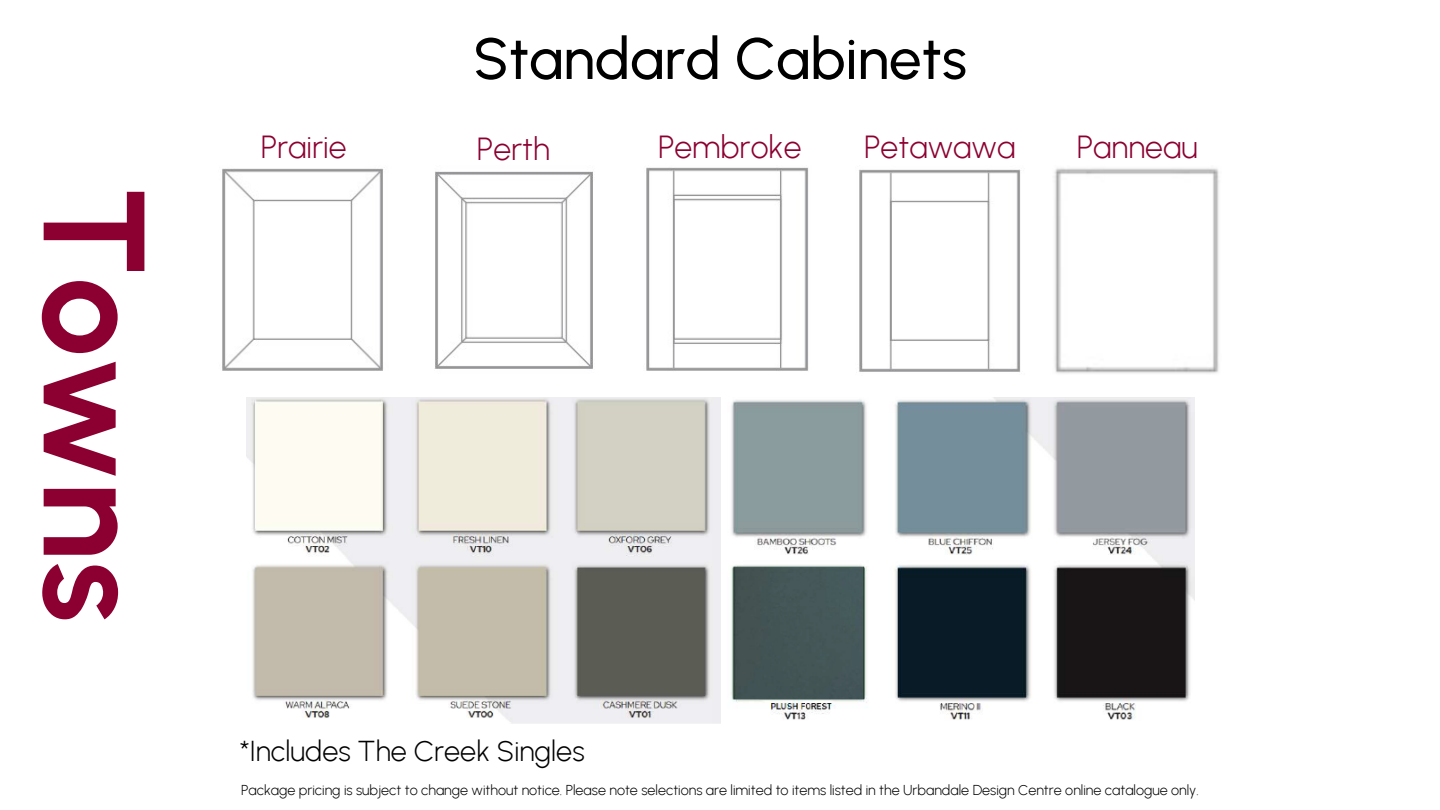
<style>
.page{position:relative;width:1440px;height:810px;background:#fff}
.page>*{position:absolute;margin:0;border:0;box-sizing:border-box;transform-origin:0 0}
.t1{font:700 144px "Urbanist";color:#8c0031}
.t2{font:500 58.3px "Urbanist";color:#000}
.t3{font:300 31.9px "Urbanist";color:#8c0031}
.t4{font:300 28.8px "Urbanist";color:#000}
.t5{font:300 14.3px "Urbanist";color:#000}
</style>
<div class="page">
<img style="left:246px;top:398px;width:948px;height:326px">
<img style="left:222px;top:168px;width:161px;height:203px">
<img style="left:434px;top:171px;width:159px;height:198px">
<img style="left:646px;top:167px;width:163px;height:204px">
<img style="left:859px;top:169px;width:162px;height:203px">
<img style="left:1054px;top:168px;width:165px;height:206px">
<p class="t1" style="left:180px;top:186px;width:438px;rotate:90deg">Towns</p>
<p class="t2" style="left:473px;top:24px;width:495px">Standard Cabinets</p>
<p class="t3" style="left:261px;top:128px;width:87px">Prairie</p>
<p class="t3" style="left:477px;top:130px;width:75px">Perth</p>
<p class="t3" style="left:658px;top:128px;width:145px">Pembroke</p>
<p class="t3" style="left:864px;top:128px;width:153px">Petawawa</p>
<p class="t3" style="left:1077px;top:128px;width:122px">Panneau</p>
<p class="t4" style="left:240px;top:734px;width:346px">*Includes The Creek Singles</p>
<p class="t5" style="left:241px;top:781px;width:959px">Package pricing is subject to change without notice. Please note selections are limited to items listed in the Urbandale Design Centre online catalogue only.</p>
</div>
